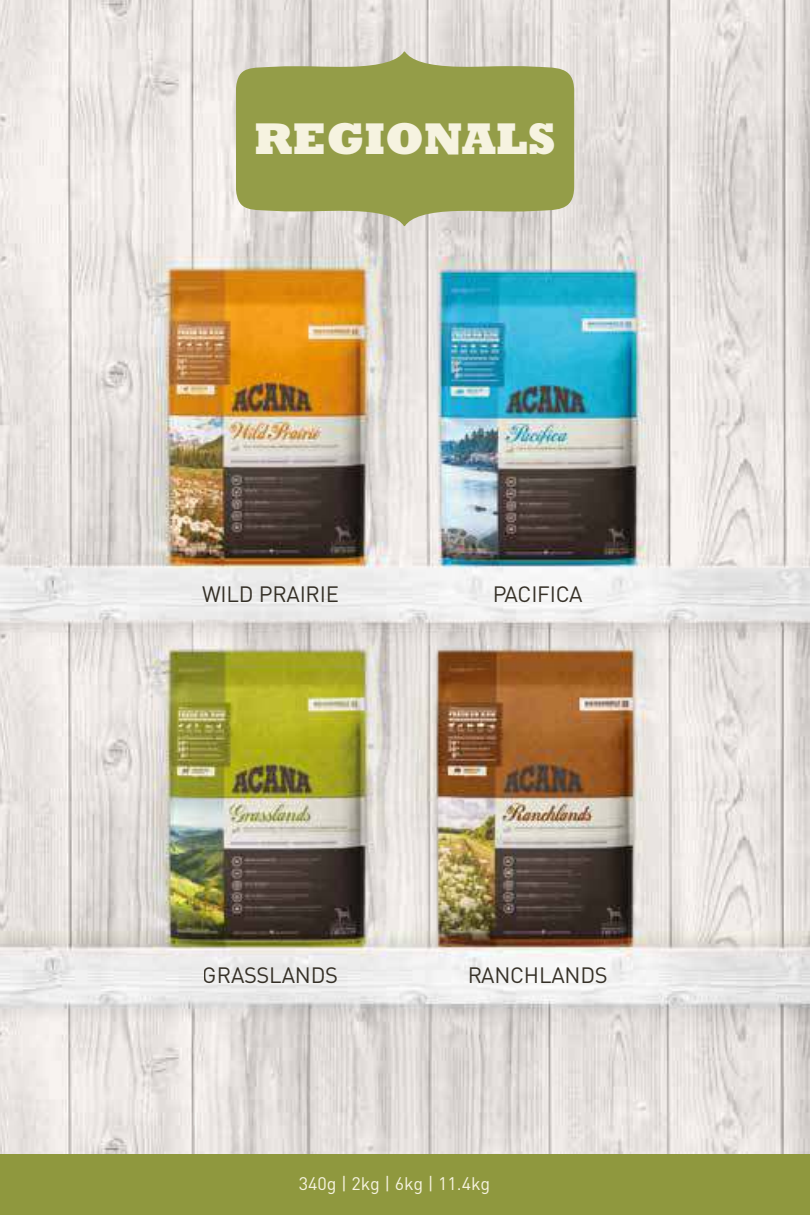
<style>
.page{position:relative;width:810px;height:1215px;background:#fff}
.page>*{position:absolute;margin:0;border:0;box-sizing:border-box;transform-origin:0 0}
.t1{font:800 45px "Rockwell Std";color:#f6f3e0}
.t2{font:22.05px "DIN";letter-spacing:-.01em;color:#130d02}
.t3{font:18px "DIN";color:#f6f3e0}
</style>
<div class="page">
<img style="left:0;top:0;width:810px;height:1154px">
<div style="left:0;top:1154px;width:810px;height:61px;background:#8f983e"></div>
<svg style="left:236px;top:52px;width:338px;height:174px;background:#a0a65f"></svg>
<h1 class="t1" style="left:254px;top:123px;width:303px">REGIONALS</h1>
<p class="t2" style="left:202px;top:582px;width:138px">WILD PRAIRIE</p>
<p class="t2" style="left:492px;top:582px;width:92px">PACIFICA</p>
<p class="t2" style="left:203px;top:963px;width:137px">GRASSLANDS</p>
<p class="t2" style="left:467px;top:963px;width:142px">RANCHLANDS</p>
<p class="t3" style="left:299px;top:1176px;width:193px">340g | 2kg | 6kg | 11.4kg</p>
</div>
